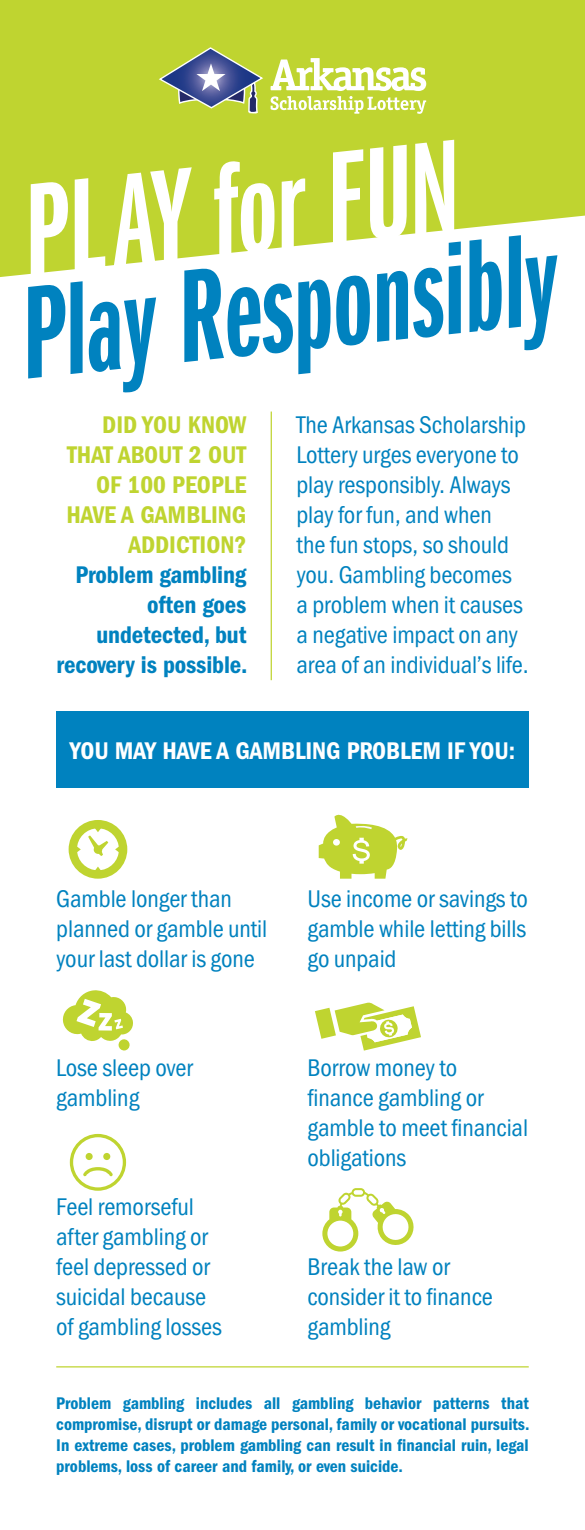
<style>
.page{position:relative;width:585px;height:1530px;background:#bfd430}
.page>*{position:absolute;margin:0;border:0;box-sizing:border-box;transform-origin:0 0}
.t1{font:136.5px "Franklin Gothic Demi X Cmpr";color:#0082bf}
.t2{font:136.5px "Franklin Gothic Demi X Cmpr";color:#fff}
.t3{font:25px/30px "Franklin Gothic Cond";letter-spacing:-.005em;color:#0082bf}
.t4{font:600 condensed 25px/30px "Franklin Gothic";color:#bfd430;text-align:right}
.t5{font:600 condensed 25px/30px "Franklin Gothic";letter-spacing:-.005em;color:#0082bf;text-align:right}
.t6{font:600 condensed 25px "Franklin Gothic";letter-spacing:-.005em;color:#fff}
.t7{font:600 condensed 17.5px/21px "Franklin Gothic";color:#0082bf;text-align:justify}
</style>
<div class="page">
<div style="left:0;top:216px;width:585px;height:1314px;background:#fff"></div>
<hr style="left:271px;top:412px;width:1px;height:268px;background:#bfd430">
<div style="left:56px;top:712px;width:473px;height:76px;background:#0082bf"></div>
<hr style="left:56px;top:1366px;width:473px;height:1px;background:#bfd430">
<svg style="left:322px;top:1188px;width:94px;height:64px"></svg>
<svg style="left:319px;top:810px;width:89px;height:69px"></svg>
<svg style="left:315px;top:1002px;width:106px;height:49px"></svg>
<svg style="left:62px;top:990px;width:72px;height:61px"></svg>
<svg style="left:69px;top:820px;width:58px;height:59px"></svg>
<svg style="left:70px;top:1134px;width:56px;height:57px"></svg>
<svg style="left:159px;top:47px;width:104px;height:67px"></svg>
<svg style="left:271px;top:58px;width:155px;height:56px"></svg>
<h1 class="t2" style="left:12px;top:158px;width:439px;rotate:-6deg">PLAY for FUN</h1>
<h1 class="t1" style="left:10px;top:261px;width:540px;rotate:-6deg">Play Responsibly</h1>
<p class="t4" style="left:66px;top:410px;width:181px">DID YOU KNOW<br>THAT ABOUT 2 OUT<br>OF 100 PEOPLE<br>HAVE A GAMBLING<br>ADDICTION?</p>
<p class="t5" style="left:57px;top:560px;width:193px">Problem gambling often goes undetected, but recovery is possible.</p>
<p class="t3" style="left:297px;top:410px;width:234px">The Arkansas Scholarship<br>Lottery urges everyone to play responsibly. Always play for fun, and when<br>the fun stops, so should you. Gambling becomes a problem when it causes a negative impact on any area of an individual’s life.</p>
<p class="t6" style="left:70px;top:737px;width:447px">YOU MAY HAVE A GAMBLING PROBLEM IF YOU:</p>
<p class="t3" style="left:56px;top:884px;width:213px">Gamble longer than planned or gamble until your last dollar is gone</p>
<p class="t3" style="left:56px;top:1053px;width:138px">Lose sleep over gambling</p>
<p class="t3" style="left:56px;top:1192px;width:167px">Feel remorseful after gambling or feel depressed or suicidal because of gambling losses</p>
<p class="t3" style="left:308px;top:884px;width:222px;text-align:justify">Use income or savings to gamble while letting bills go unpaid</p>
<p class="t3" style="left:308px;top:1053px;width:222px">Borrow money to finance gambling or gamble to meet financial obligations</p>
<p class="t3" style="left:308px;top:1252px;width:187px">Break the law or consider it to finance gambling</p>
<p class="t7" style="left:56px;top:1393px;width:475px">Problem gambling includes all gambling behavior patterns that compromise, disrupt or damage personal, family or vocational pursuits.<br>In extreme cases, problem gambling can result in financial ruin, legal problems, loss of career and family, or even suicide.</p>
</div>
